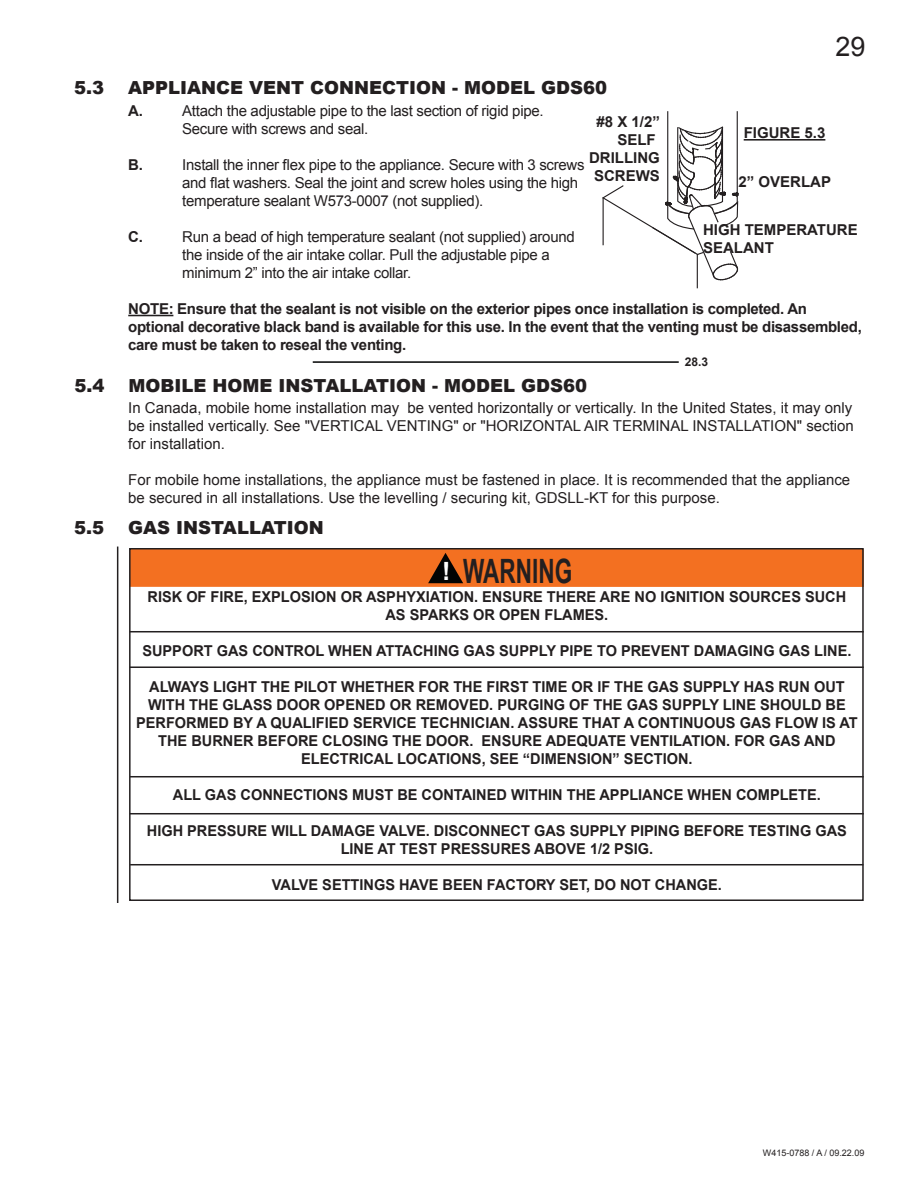
<style>
.page{position:relative;width:918px;height:1188px;background:#fff}
.page>*{position:absolute;margin:0;border:0;box-sizing:border-box;transform-origin:0 0}
.t1{font:700 33.6px "Arial Narrow";color:#231f20;scale:.82 1}
.t2{font:27px "Arial";color:#231f20}
.t3{font:900 18px "Arial";color:#231f20}
.t4{font:700 15px/18px "Arial";color:#231f20;text-align:center}
.t5{font:15px/18px "Arial";letter-spacing:-.02em;color:#231f20}
.t6{font:700 15px/18px "Arial";letter-spacing:-.02em;color:#231f20}
.t7{font:15px/18px "Arial";color:#231f20}
.t8{font:700 12px "Arial";color:#231f20}
.t9{font:9px "Arial";color:#231f20}
.s1{font-family:"Arial";font-size:25.2px;color:#fff}
</style>
<div class="page">
<hr style="left:128px;top:315px;width:45px;height:1px;background:#231f20">
<hr style="left:313px;top:361px;width:366px;height:2px;background:#010202">
<svg style="left:602px;top:111px;width:137px;height:178px"></svg>
<div style="left:130px;top:549px;width:734px;height:38px;background:#f37021"></div>
<svg style="left:428px;top:553px;width:35px;height:30px"></svg>
<div style="left:129px;top:549px;width:735px;height:352px;border:2px solid #231f20"></div>
<hr style="left:130px;top:631px;width:734px;height:1px;background:#231f20">
<hr style="left:130px;top:666px;width:734px;height:2px;background:#231f20">
<hr style="left:130px;top:776px;width:734px;height:1px;background:#231f20">
<hr style="left:130px;top:813px;width:734px;height:1px;background:#231f20">
<hr style="left:130px;top:864px;width:733px;height:1px;background:#231f20">
<hr style="left:117px;top:547px;width:1px;height:356px;background:#231f20">
<hr style="left:744px;top:139px;width:81px;height:2px;background:#231f20">
<h2 class="t2" style="left:836px;top:31px;width:32px">29</h2>
<p class="t3" style="left:74px;top:74px;width:32px">5.3</p>
<p class="t3" style="left:128px;top:74px;width:480px">APPLIANCE VENT CONNECTION - MODEL GDS60</p>
<p class="t4" style="left:128px;top:102px;width:16px">A.</p>
<p class="t5" style="left:182px;top:102px;width:363px">Attach the adjustable pipe to the last section of rigid pipe.<br>Secure with screws and seal.</p>
<p class="t4" style="left:128px;top:156px;width:16px">B.</p>
<p class="t5" style="left:182px;top:156px;width:404px">Install the inner flex pipe to the appliance. Secure with 3 screws and flat washers. Seal the joint and screw holes using the high temperature sealant W573-0007 (not supplied).</p>
<p class="t4" style="left:128px;top:228px;width:16px">C.</p>
<p class="t5" style="left:182px;top:228px;width:394px">Run a bead of high temperature sealant (not supplied) around the inside of the air intake collar. Pull the adjustable pipe a minimum 2” into the air intake collar.</p>
<p class="t6" style="left:128px;top:300px;width:735px">NOTE: Ensure that the sealant is not visible on the exterior pipes once installation is completed. An optional decorative black band is available for this use. In the event that the venting must be disassembled, care must be taken to reseal the venting.</p>
<p class="t8" style="left:685px;top:355px;width:25px">28.3</p>
<p class="t4" style="left:589px;top:112px;width:72px;text-align:right">#8 X 1/2”<br>SELF<br>DRILLING<br>SCREWS</p>
<p class="t4" style="left:744px;top:124px;width:83px">FIGURE 5.3</p>
<p class="t4" style="left:739px;top:173px;width:94px">2” OVERLAP</p>
<p class="t4" style="left:703px;top:220px;width:156px;text-align:left">HIGH TEMPERATURE<br>SEALANT</p>
<p class="t3" style="left:75px;top:372px;width:32px">5.4</p>
<p class="t3" style="left:129px;top:372px;width:460px">MOBILE HOME INSTALLATION - MODEL GDS60</p>
<p class="t5" style="left:128px;top:399px;width:727px;text-align:justify">In Canada, mobile home installation may be vented horizontally or vertically. In the United States, it may only be installed vertically. See "VERTICAL VENTING" or "HORIZONTAL AIR TERMINAL INSTALLATION" section for installation.</p>
<p class="t7" style="left:128px;top:471px;width:724px">For mobile home installations, the appliance must be fastened in place. It is recommended that the appliance be secured in all installations. Use the levelling / securing kit, GDSLL-KT for this purpose.</p>
<p class="t3" style="left:74px;top:514px;width:32px">5.5</p>
<p class="t3" style="left:128px;top:514px;width:197px">GAS INSTALLATION</p>
<h1 class="t1" style="left:442px;top:552px;width:160px"><span class="s1">!</span> WARNING</h1>
<p class="t4" style="left:148px;top:588px;width:700px">RISK OF FIRE, EXPLOSION OR ASPHYXIATION. ENSURE THERE ARE NO IGNITION SOURCES SUCH<br>AS SPARKS OR OPEN FLAMES.</p>
<p class="t4" style="left:142px;top:642px;width:711px">SUPPORT GAS CONTROL WHEN ATTACHING GAS SUPPLY PIPE TO PREVENT DAMAGING GAS LINE.</p>
<p class="t4" style="left:136px;top:678px;width:723px">ALWAYS LIGHT THE PILOT WHETHER FOR THE FIRST TIME OR IF THE GAS SUPPLY HAS RUN OUT WITH THE GLASS DOOR OPENED OR REMOVED. PURGING OF THE GAS SUPPLY LINE SHOULD BE PERFORMED BY A QUALIFIED SERVICE TECHNICIAN. ASSURE THAT A CONTINUOUS GAS FLOW IS AT THE BURNER BEFORE CLOSING THE DOOR. ENSURE ADEQUATE VENTILATION. FOR GAS AND ELECTRICAL LOCATIONS, SEE “DIMENSION” SECTION.</p>
<p class="t4" style="left:173px;top:786px;width:650px">ALL GAS CONNECTIONS MUST BE CONTAINED WITHIN THE APPLIANCE WHEN COMPLETE.</p>
<p class="t4" style="left:147px;top:822px;width:702px">HIGH PRESSURE WILL DAMAGE VALVE. DISCONNECT GAS SUPPLY PIPING BEFORE TESTING GAS<br>LINE AT TEST PRESSURES ABOVE 1/2 PSIG.</p>
<p class="t4" style="left:272px;top:876px;width:452px">VALVE SETTINGS HAVE BEEN FACTORY SET, DO NOT CHANGE.</p>
<p class="t9" style="left:763px;top:1148px;width:103px">W415-0788 / A / 09.22.09</p>
</div>
